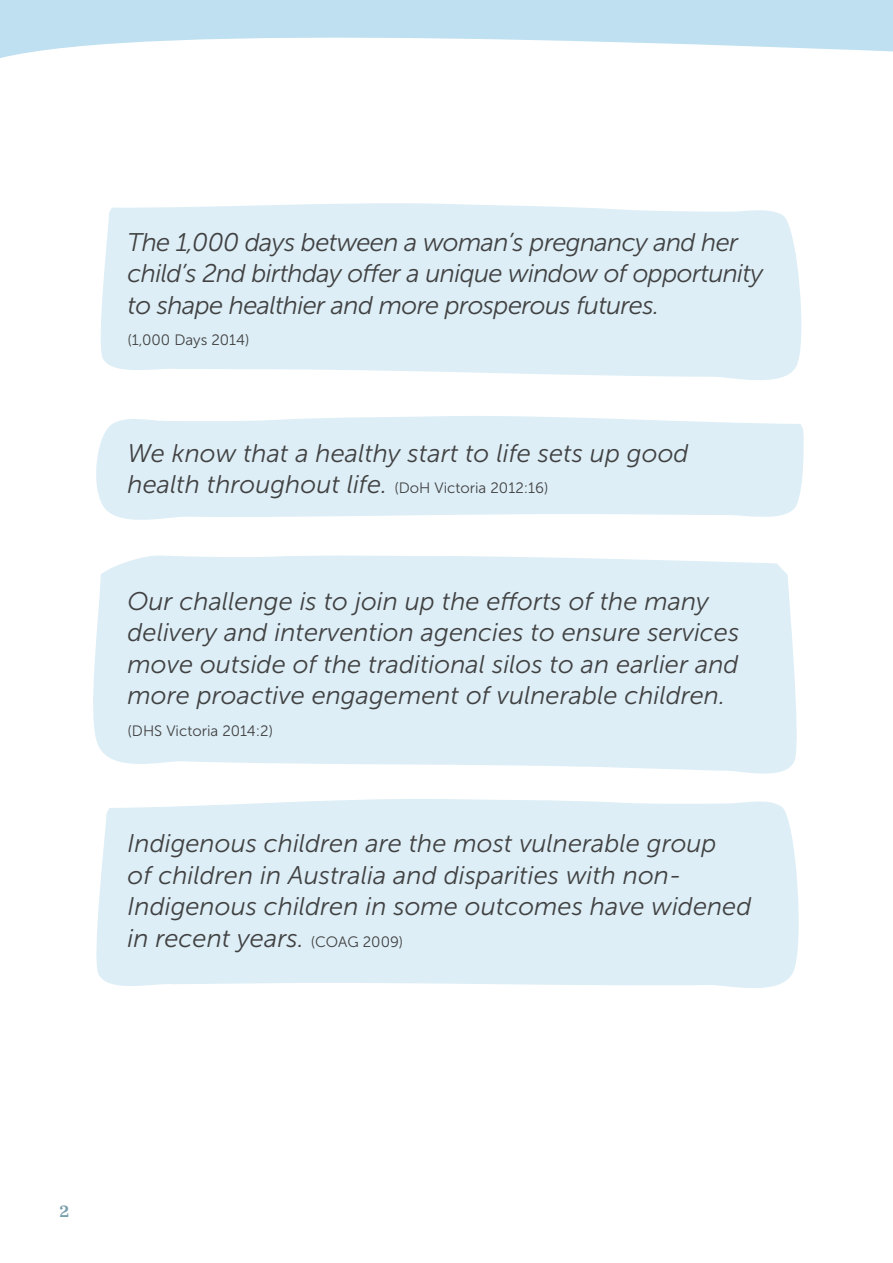
<style>
.page{position:relative;width:893px;height:1263px;background:#fff}
.page>*{position:absolute;margin:0;border:0;box-sizing:border-box;transform-origin:0 0}
.t1{font:italic 25.5px/31.5px "Museo Sans 300";color:#414142}
.t2{font:italic 25.5px/31.5px "Museo Sans 300";letter-spacing:-.025em;color:#414142}
.t3{font:700 18px "Impressum";color:#799eac}
.t4{font:15px "Museo Sans 300";color:#414142}
.s1{font-style:normal;font-size:15px}
</style>
<div class="page">
<svg style="left:0;top:0;width:893px;height:58px;fill:#bfe0f0"></svg>
<div style="left:101px;top:203px;width:701px;height:115px;background:#ddeef6"></div>
<div style="left:96px;top:883px;width:703px;height:105px;background:#ddeef6"></div>
<svg style="left:93px;top:624px;width:704px;height:259px;fill:#ddeef6"></svg>
<svg style="left:96px;top:318px;width:708px;height:306px;fill:#ddeef6"></svg>
<p class="t2" style="left:128px;top:226px;width:637px">The 1,000 days between a woman’s pregnancy and her child’s 2nd birthday offer a unique window of opportunity to shape healthier and more prosperous futures.</p>
<p class="t4" style="left:128px;top:332px;width:123px">(1,000 Days 2014)</p>
<p class="t1" style="left:128px;top:437px;width:563px">We know that a healthy start to life sets up good health throughout life. <span class="s1">(DoH Victoria 2012:16)</span></p>
<p class="t1" style="left:128px;top:585px;width:613px">Our challenge is to join up the efforts of the many delivery and intervention agencies to ensure services move outside of the traditional silos to an earlier and more proactive engagement of vulnerable children.</p>
<p class="t4" style="left:128px;top:723px;width:147px">(DHS Victoria 2014:2)</p>
<p class="t1" style="left:128px;top:828px;width:625px">Indigenous children are the most vulnerable group<br>of children in Australia and disparities with non-Indigenous children in some outcomes have widened in recent years. <span class="s1">(COAG 2009)</span></p>
<p class="t3" style="left:60px;top:1200px;width:12px">2</p>
</div>
